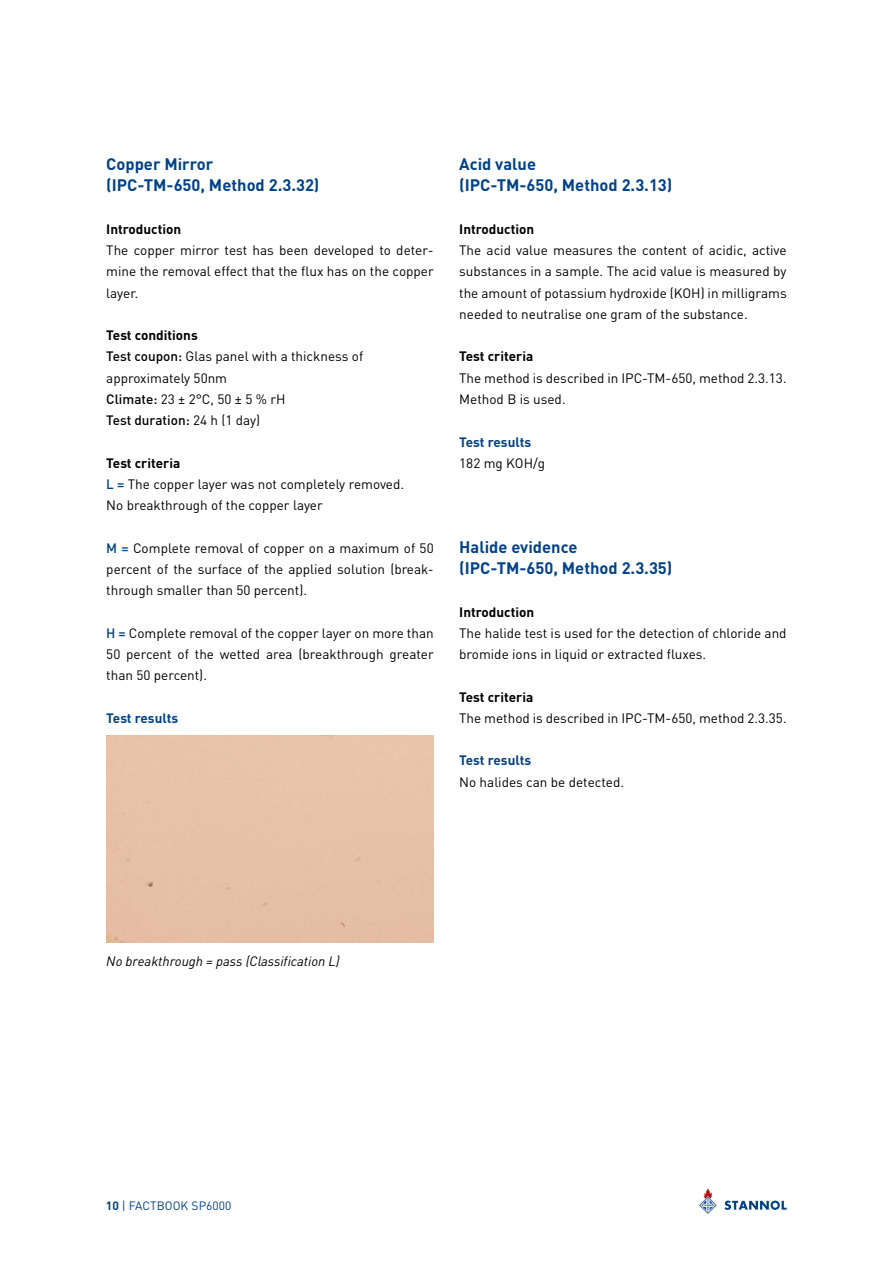
<style>
.page{position:relative;width:893px;height:1263px;background:#fff}
.page>*{position:absolute;margin:0;border:0;box-sizing:border-box;transform-origin:0 0}
.t1{font:700 16.5px/21.3px "DIN Pro";color:#004289}
.t2{font:13.5px/21.3px "DIN Pro";color:#000}
.t3{font:700 13.5px "DIN Pro";color:#000}
.t4{font:italic 13.5px "DIN Pro";color:#000}
.t5{font:700 13.5px "DIN Pro";color:#004289}
.t6{font:12px "DIN Pro";color:#004289}
.s1{font-weight:700}
.s2{font-weight:500}
.s3{font-weight:500;color:#004289}
</style>
<div class="page">
<svg style="left:724px;top:1200px;width:63px;height:10px"></svg>
<svg style="left:699px;top:1188px;width:18px;height:26px"></svg>
<div style="left:106px;top:736px;width:328px;height:207px;background:#e7c1a7"></div>
<p class="t1" style="left:106px;top:152px;width:215px">Copper Mirror<br>(IPC-TM-650, Method 2.3.32)</p>
<p class="t3" style="left:106px;top:218px;width:76px">Introduction</p>
<p class="t2" style="left:106px;top:238px;width:329px;text-align:justify">The copper mirror test has been developed to deter&shy;mine the removal effect that the flux has on the copper layer.</p>
<p class="t2" style="left:106px;top:323px;width:258px"><span class="s1">Test conditions<br></span><span class="s2">Test coupon:</span> Glas panel with a thickness of approximately 50nm<br><span class="s2">Climate:</span> 23 ± 2°C, 50 ± 5 % rH<br><span class="s2">Test duration:</span> 24 h (1 day)</p>
<p class="t2" style="left:106px;top:451px;width:299px"><span class="s1">Test criteria<br></span><span class="s3">L =</span> The copper layer was not completely removed.<br>No breakthrough of the copper layer</p>
<p class="t2" style="left:106px;top:536px;width:329px"><span class="s3">M =</span> Complete removal of copper on a maximum of 50 percent of the surface of the applied solution (break&shy;through smaller than 50 percent).</p>
<p class="t2" style="left:106px;top:621px;width:329px;text-align:justify"><span class="s3">H =</span> Complete removal of the copper layer on more than 50 percent of the wetted area (breakthrough greater than 50 percent).</p>
<p class="t5" style="left:106px;top:707px;width:74px">Test results</p>
<p class="t1" style="left:459px;top:152px;width:215px">Acid value<br>(IPC-TM-650, Method 2.3.13)</p>
<p class="t3" style="left:459px;top:218px;width:76px">Introduction</p>
<p class="t2" style="left:459px;top:238px;width:329px;text-align:justify">The acid value measures the content of acidic, active substances in a sample. The acid value is measured by the amount of potassium hydroxide (KOH) in milligrams needed to neutralise one gram of the substance.</p>
<p class="t3" style="left:459px;top:345px;width:76px">Test criteria</p>
<p class="t2" style="left:459px;top:366px;width:329px">The method is described in IPC-TM-650, method 2.3.13.<br>Method B is used.</p>
<p class="t5" style="left:459px;top:430px;width:74px">Test results</p>
<p class="t2" style="left:459px;top:451px;width:87px">182 mg KOH/g</p>
<p class="t1" style="left:459px;top:534px;width:215px">Halide evidence (IPC-TM-650, Method 2.3.35)</p>
<p class="t3" style="left:459px;top:600px;width:76px">Introduction</p>
<p class="t2" style="left:459px;top:621px;width:329px">The halide test is used for the detection of chloride and bromide ions in liquid or extracted fluxes.</p>
<p class="t3" style="left:459px;top:685px;width:76px">Test criteria</p>
<p class="t2" style="left:459px;top:706px;width:329px">The method is described in IPC-TM-650, method 2.3.35.</p>
<p class="t5" style="left:459px;top:749px;width:74px">Test results</p>
<p class="t2" style="left:459px;top:770px;width:166px">No halides can be detected.</p>
<p class="t4" style="left:106px;top:950px;width:235px">No breakthrough = pass (Classification L)</p>
<p class="t6" style="left:106px;top:1196px;width:127px"><span class="s1">10</span> | FACTBOOK SP6000</p>
</div>
